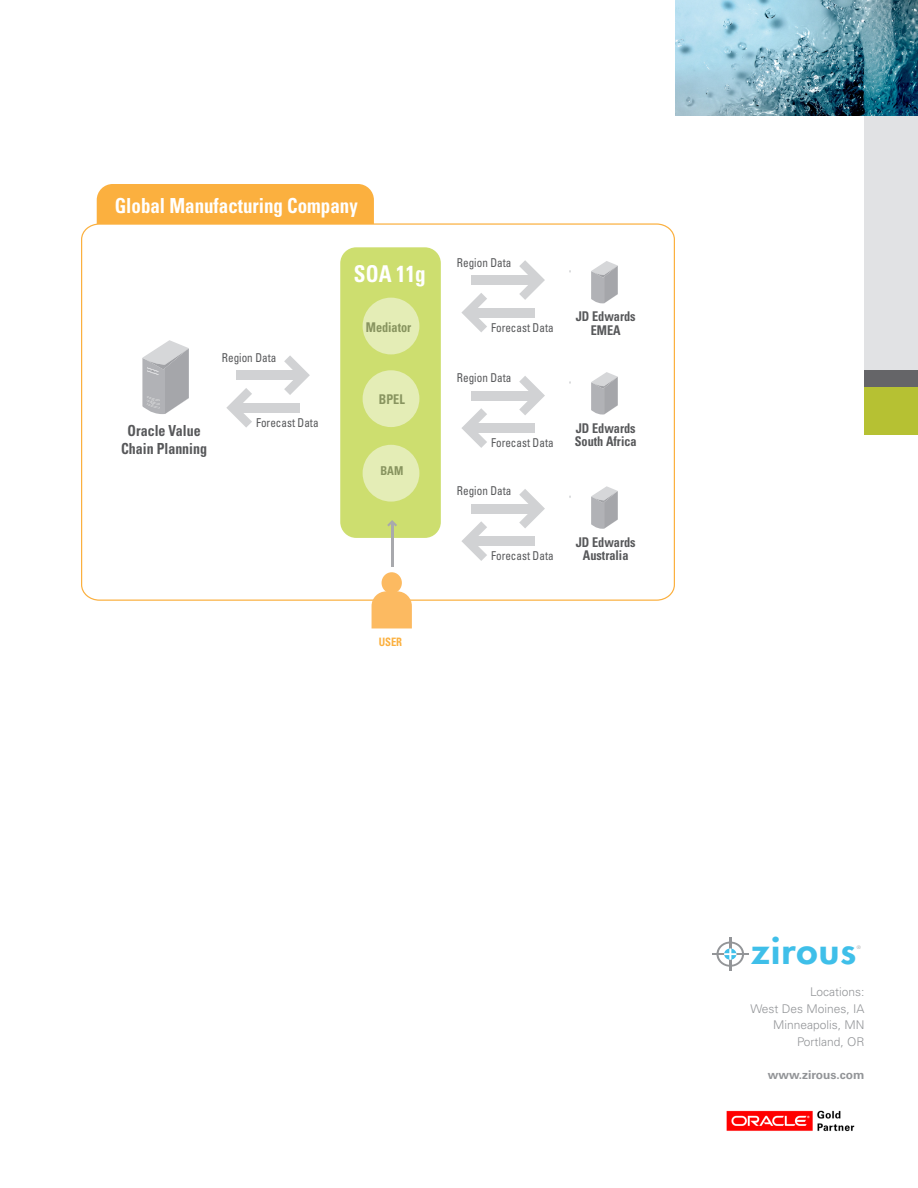
<style>
.page{position:relative;width:918px;height:1188px;background:#fff}
.page>*{position:absolute;margin:0;border:0;box-sizing:border-box;transform-origin:0 0}
.t1{font:800 35.25px "Futura";letter-spacing:.025em;color:#3fbfe9;scale:1.1 1}
.t2{font:700 condensed 23.25px "Univers";color:#fff;scale:.91 1}
.t3{font:700 condensed 20.7px "Univers";color:#fff;scale:.91 1}
.t4{font:700 condensed 15.3px/18px "Univers";color:#57585a;text-align:center;scale:.91 1}
.t5{font:700 condensed 13.35px/13.4px "Univers";color:#57585a;text-align:center;scale:.91 1}
.t6{font:700 condensed 13.35px "Univers";color:#88945f;scale:.91 1}
.t7{font:condensed 12.15px "Univers";color:#57585a;scale:.91 1}
.t8{font:700 condensed 12.15px "Univers";color:#88945f;scale:.91 1}
.t9{font:300 12px "Univers";color:#939598}
.t10{font:700 12px "Univers";color:#939598}
.t11{font:700 condensed 11.55px "Univers";color:#fbb03f;scale:.91 1}
.t12{font:300 4.65px "Futura";color:#939598;scale:1.1 1}
</style>
<div class="page">
<div style="left:864px;top:116px;width:54px;height:256px;background:#e1e2e4"></div>
<div style="left:864px;top:384px;width:54px;height:51px;background:#b6c133"></div>
<div style="left:864px;top:370px;width:54px;height:17px;background:#656568"></div>
<hr style="left:712px;top:953px;width:37px;height:2px;background:#939598">
<hr style="left:729px;top:938px;width:2px;height:33px;background:#939598">
<svg style="left:716px;top:942px;width:28px;height:25px"></svg>
<img style="left:726px;top:1110px;width:129px;height:22px">
<img style="left:675px;top:1px;width:243px;height:115px">
<div style="left:97px;top:184px;width:277px;height:55px;background:#fbb03f;border-radius:16px"></div>
<svg style="left:81px;top:223px;width:594px;height:378px"></svg>
<div style="left:471px;top:275px;width:64px;height:10px;background:#d1d2d4"></div>
<svg style="left:519px;top:260px;width:26px;height:40px"></svg>
<div style="left:471px;top:308px;width:64px;height:9px;background:#d1d2d4"></div>
<svg style="left:461px;top:293px;width:26px;height:39px"></svg>
<div style="left:471px;top:391px;width:64px;height:9px;background:#d1d2d4"></div>
<svg style="left:519px;top:376px;width:26px;height:39px"></svg>
<div style="left:471px;top:423px;width:64px;height:10px;background:#d1d2d4"></div>
<svg style="left:461px;top:408px;width:26px;height:40px"></svg>
<div style="left:471px;top:504px;width:64px;height:10px;background:#d1d2d4"></div>
<svg style="left:519px;top:489px;width:26px;height:39px"></svg>
<div style="left:471px;top:536px;width:64px;height:10px;background:#d1d2d4"></div>
<svg style="left:461px;top:521px;width:26px;height:40px"></svg>
<svg style="left:372px;top:591px;width:40px;height:37px"></svg>
<div style="left:382px;top:572px;width:20px;height:21px;background:#fcba61;border-radius:50%"></div>
<div style="left:236px;top:370px;width:64px;height:10px;background:#d1d2d4"></div>
<svg style="left:284px;top:355px;width:26px;height:40px"></svg>
<div style="left:236px;top:403px;width:64px;height:10px;background:#d1d2d4"></div>
<svg style="left:226px;top:388px;width:26px;height:40px"></svg>
<div style="left:340px;top:247px;width:101px;height:291px;background:#cdde6f;border-radius:16px"></div>
<svg style="left:567px;top:270px;width:6px;height:11px"></svg>
<svg style="left:591px;top:261px;width:27px;height:42px"></svg>
<svg style="left:567px;top:495px;width:6px;height:11px"></svg>
<svg style="left:591px;top:486px;width:27px;height:43px"></svg>
<svg style="left:567px;top:381px;width:6px;height:11px"></svg>
<svg style="left:591px;top:372px;width:27px;height:43px"></svg>
<svg style="left:142px;top:340px;width:47px;height:74px"></svg>
<div style="left:363px;top:298px;width:56px;height:56px;background:#e4edb6;border-radius:50%"></div>
<div style="left:363px;top:370px;width:56px;height:57px;background:#e4edb6;border-radius:50%"></div>
<div style="left:363px;top:445px;width:56px;height:57px;background:#e4edb6;border-radius:50%"></div>
<hr style="left:391px;top:523px;width:2px;height:44px;background:#a8a9ad">
<svg style="left:387px;top:520px;width:10px;height:6px"></svg>
<p class="t3" style="left:115px;top:193px;width:269px">Global Manufacturing Company</p>
<p class="t7" style="left:222px;top:350px;width:61px">Region Data</p>
<p class="t4" style="left:121px;top:422px;width:96px">Oracle Value<br>Chain Planning</p>
<p class="t7" style="left:256px;top:415px;width:70px">Forecast Data</p>
<p class="t2" style="left:354px;top:260px;width:80px">SOA 11g</p>
<p class="t6" style="left:366px;top:319px;width:52px">Mediator</p>
<p class="t6" style="left:379px;top:391px;width:30px">BPEL</p>
<p class="t8" style="left:380px;top:464px;width:27px">BAM</p>
<p class="t11" style="left:379px;top:634px;width:27px">USER</p>
<p class="t7" style="left:457px;top:255px;width:61px">Region Data</p>
<p class="t7" style="left:491px;top:320px;width:70px">Forecast Data</p>
<p class="t7" style="left:457px;top:370px;width:61px">Region Data</p>
<p class="t7" style="left:491px;top:435px;width:70px">Forecast Data</p>
<p class="t7" style="left:457px;top:483px;width:61px">Region Data</p>
<p class="t7" style="left:491px;top:548px;width:70px">Forecast Data</p>
<p class="t5" style="left:576px;top:310px;width:67px">JD Edwards<br>EMEA</p>
<p class="t5" style="left:575px;top:421px;width:70px;text-align:left">JD Edwards<br>South Africa</p>
<p class="t5" style="left:576px;top:535px;width:67px">JD Edwards<br>Australia</p>
<p class="t1" style="left:751px;top:929px;width:97px">zirous</p>
<p class="t12" style="left:857px;top:945px;width:5px">®</p>
<p class="t9" style="left:810px;top:985px;width:56px">Locations:</p>
<p class="t9" style="left:750px;top:1001px;width:116px">West Des Moines, IA</p>
<p class="t9" style="left:773px;top:1018px;width:93px">Minneapolis, MN</p>
<p class="t9" style="left:797px;top:1034px;width:69px">Portland, OR</p>
<p class="t10" style="left:768px;top:1067px;width:98px">www.zirous.com</p>
</div>
